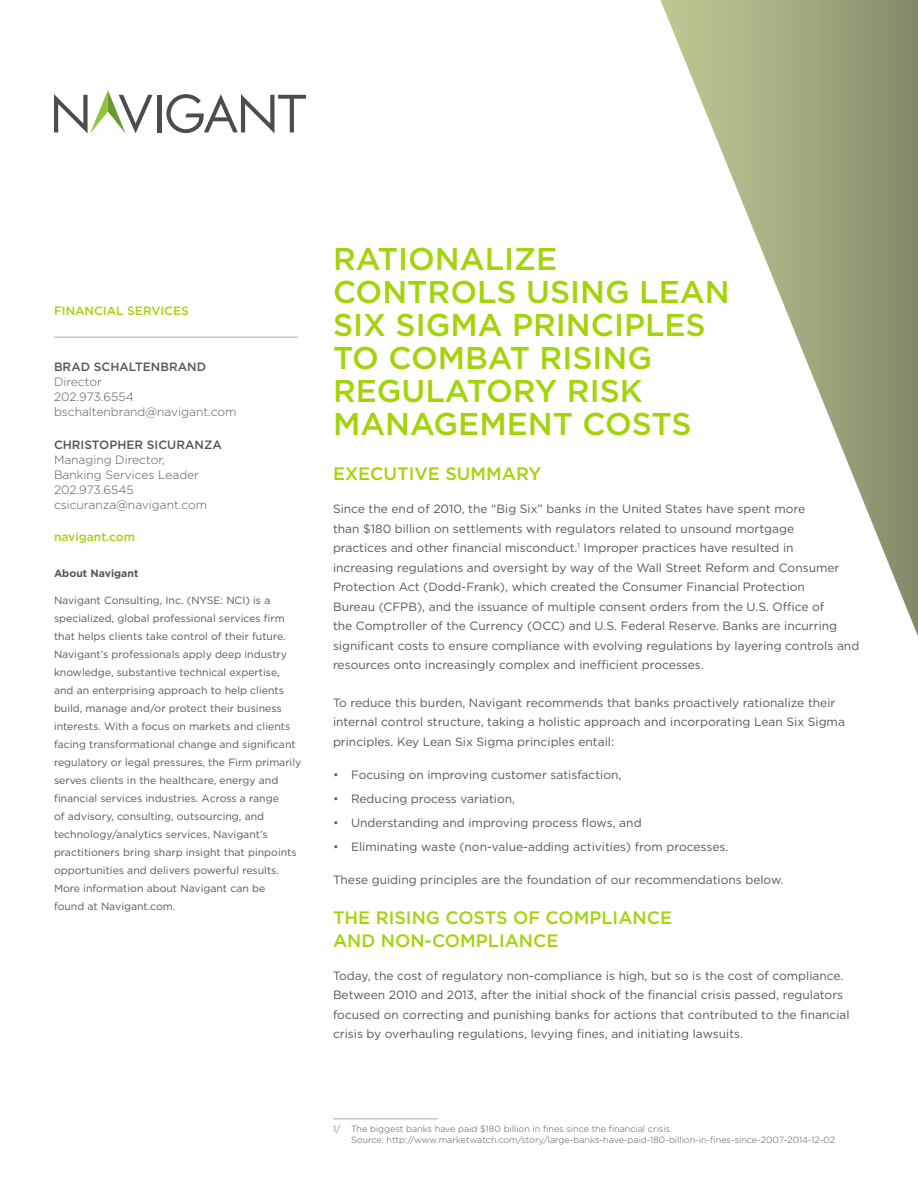
<style>
.page{position:relative;width:918px;height:1188px;background:#fff}
.page>*{position:absolute;margin:0;border:0;box-sizing:border-box;transform-origin:0 0}
.TITLE_-_Green{font:500 31.5px/33px "Gotham";color:#a2d40a}
.BOD_-_Copy_Headers{font:500 18px/22.5px "Gotham";color:#a2d40a}
.BOD_-_Copy_P1_Gray{font:12px/19.5px "Gotham";color:#545759}
.COVER_TEXT_-_Contact{font:300 12px "Gotham";color:#545759}
.COVER_TEXT_-_Contact-2{font:500 12px "Gotham";color:#545759}
.COVER_TEXT_-_url{font:500 12px "Gotham";color:#a2d40a}
.COVER_TEXT_-_SB_Body{font:10.5px/18px "Gotham";color:#545759}
.COVER_TEXT_-_SB_Head{font:700 10.5px "Gotham";color:#545759}
.t1{font:300 9px/10.8px "Gotham";color:#545759}
.s1{font-weight:300}
</style>
<div class="page">
<hr style="left:157px;top:95px;width:4px;height:37px;background:#4b4c4d">
<svg style="left:166px;top:94px;width:140px;height:39px"></svg>
<svg style="left:54px;top:90px;width:99px;height:43px"></svg>
<svg style="left:660px;top:0;width:258px;height:636px"></svg>
<hr style="left:54px;top:337px;width:244px;height:1px;background:#aaacad">
<hr style="left:333px;top:1118px;width:105px;height:1px;background:#aaacad">
<p class="COVER_TEXT_-_url" style="left:54px;top:303px;width:136px">FINANCIAL SERVICES</p>
<p class="COVER_TEXT_-_Contact-2" style="left:54px;top:358px;width:154px">BRAD SCHALTENBRAND</p>
<p class="COVER_TEXT_-_Contact" style="left:54px;top:374px;width:49px">Director</p>
<p class="COVER_TEXT_-_Contact" style="left:54px;top:389px;width:81px">202.973.6554</p>
<p class="COVER_TEXT_-_Contact" style="left:54px;top:404px;width:184px">bschaltenbrand@navigant.com</p>
<p class="COVER_TEXT_-_Contact-2" style="left:54px;top:436px;width:169px">CHRISTOPHER SICURANZA</p>
<p class="COVER_TEXT_-_Contact" style="left:54px;top:452px;width:112px">Managing Director,</p>
<p class="COVER_TEXT_-_Contact" style="left:54px;top:467px;width:147px">Banking Services Leader</p>
<p class="COVER_TEXT_-_Contact" style="left:54px;top:482px;width:81px">202.973.6545</p>
<p class="COVER_TEXT_-_Contact" style="left:54px;top:497px;width:155px">csicuranza@navigant.com</p>
<p class="COVER_TEXT_-_url" style="left:54px;top:529px;width:83px">navigant.com</p>
<p class="COVER_TEXT_-_SB_Head" style="left:54px;top:566px;width:86px">About Navigant</p>
<p class="COVER_TEXT_-_SB_Body" style="left:54px;top:591px;width:249px">Navigant Consulting, Inc. (NYSE: NCI) is a specialized, global professional services firm that helps clients take control of their future.<br>Navigant’s professionals apply deep industry knowledge, substantive technical expertise, and an enterprising approach to help clients build, manage and/or protect their business interests. With a focus on markets and clients facing transformational change and significant regulatory or legal pressures, the Firm primarily serves clients in the healthcare, energy and financial services industries. Across a range<br>of advisory, consulting, outsourcing, and technology/analytics services, Navigant’s practitioners bring sharp insight that pinpoints opportunities and delivers powerful results.<br>More information about Navigant can be<br>found at Navigant.com.</p>
<p class="TITLE_-_Green" style="left:333px;top:242px;width:398px">RATIONALIZE<br>CONTROLS USING LEAN<br>SIX SIGMA PRINCIPLES<br>TO COMBAT RISING<br>REGULATORY RISK<br>MANAGEMENT COSTS</p>
<p class="BOD_-_Copy_Headers" style="left:333px;top:462px;width:210px">EXECUTIVE SUMMARY</p>
<p class="BOD_-_Copy_P1_Gray" style="left:333px;top:499px;width:528px">Since the end of 2010, the “Big Six” banks in the United States have spent more<br>than $180 billion on settlements with regulators related to unsound mortgage<br>practices and other financial misconduct.<sup>1</sup> Improper practices have resulted in<br>increasing regulations and oversight by way of the Wall Street Reform and Consumer Protection Act (Dodd-Frank), which created the Consumer Financial Protection<br>Bureau (CFPB), and the issuance of multiple consent orders from the U.S. Office of<br>the Comptroller of the Currency (OCC) and U.S. Federal Reserve. Banks are incurring significant costs to ensure compliance with evolving regulations by layering controls and resources onto increasingly complex and inefficient processes.</p>
<p class="BOD_-_Copy_P1_Gray" style="left:333px;top:692px;width:513px">To reduce this burden, Navigant recommends that banks proactively rationalize their internal control structure, taking a holistic approach and incorporating Lean Six Sigma principles. Key Lean Six Sigma principles entail:</p>
<p class="BOD_-_Copy_P1_Gray" style="left:333px;top:764px;width:290px"><span class="s1">•</span> Focusing on improving customer satisfaction,</p>
<p class="BOD_-_Copy_P1_Gray" style="left:333px;top:788px;width:184px"><span class="s1">•</span> Reducing process variation,</p>
<p class="BOD_-_Copy_P1_Gray" style="left:333px;top:812px;width:310px"><span class="s1">•</span> Understanding and improving process flows, and</p>
<p class="BOD_-_Copy_P1_Gray" style="left:333px;top:836px;width:397px"><span class="s1">•</span> Eliminating waste (non-value-adding activities) from processes.</p>
<p class="BOD_-_Copy_P1_Gray" style="left:333px;top:869px;width:452px">These guiding principles are the foundation of our recommendations below.</p>
<p class="BOD_-_Copy_Headers" style="left:333px;top:906px;width:341px">THE RISING COSTS OF COMPLIANCE<br>AND NON-COMPLIANCE</p>
<p class="BOD_-_Copy_P1_Gray" style="left:333px;top:965px;width:518px">Today, the cost of regulatory non-compliance is high, but so is the cost of compliance.<br>Between 2010 and 2013, after the initial shock of the financial crisis passed, regulators focused on correcting and punishing banks for actions that contributed to the financial crisis by overhauling regulations, levying fines, and initiating lawsuits.</p>
<p class="t1" style="left:351px;top:1123px;width:486px;text-indent:-18px">1/ The biggest banks have paid $180 billion in fines since the financial crisis.<br>Source: http://www.marketwatch.com/story/large-banks-have-paid-180-billion-in-fines-since-2007-2014-12-02</p>
</div>
